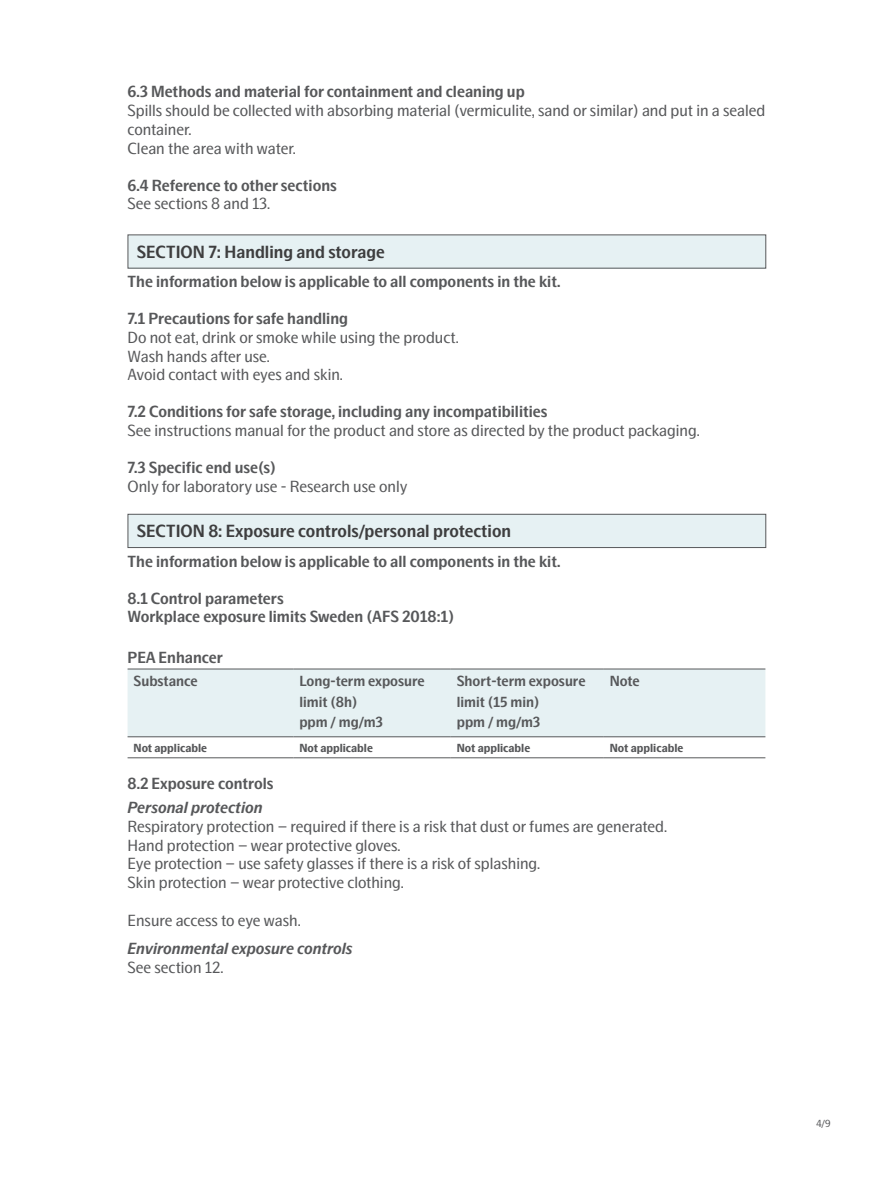
<style>
.page{position:relative;width:893px;height:1191px;background:#fff}
.page>*{position:absolute;margin:0;border:0;box-sizing:border-box;transform-origin:0 0}
.t1{font:600 18px "Swedish Gothic";color:#3e3e3f}
.Body{font:16.5px/18.8px "Swedish Gothic";color:#57585a}
.Body_bold{font:600 16.5px "Swedish Gothic";color:#57585a}
.subhead_2{font:italic 600 16.5px "Swedish Gothic";color:#57585a}
.Table_head{font:600 15px/20.2px "Swedish Gothic";color:#57585a}
.Table{font:700 12px "Swedish Gothic";color:#57585a}
.t2{font:10.5px "Swedish Gothic";color:#57585a}
</style>
<div class="page">
<div style="left:128px;top:235px;width:638px;height:33px;background:#e6f1f3"></div>
<div style="left:128px;top:514px;width:638px;height:33px;background:#e6f1f3"></div>
<div style="left:128px;top:514px;width:638px;height:34px;border:1px solid #57585a"></div>
<div style="left:128px;top:669px;width:637px;height:67px;background:#e6f1f3"></div>
<hr style="left:128px;top:668px;width:165px;height:1px;background:#57585a">
<hr style="left:293px;top:668px;width:158px;height:1px;background:#57585a">
<hr style="left:451px;top:668px;width:153px;height:1px;background:#57585a">
<hr style="left:604px;top:668px;width:161px;height:1px;background:#57585a">
<hr style="left:128px;top:736px;width:165px;height:1px;background:#57585a">
<hr style="left:293px;top:736px;width:158px;height:1px;background:#57585a">
<hr style="left:451px;top:736px;width:153px;height:1px;background:#57585a">
<hr style="left:604px;top:736px;width:161px;height:1px;background:#57585a">
<hr style="left:128px;top:757px;width:165px;height:1px;background:#57585a">
<hr style="left:293px;top:757px;width:158px;height:1px;background:#57585a">
<hr style="left:451px;top:757px;width:153px;height:1px;background:#57585a">
<hr style="left:604px;top:757px;width:161px;height:1px;background:#57585a">
<p class="Body_bold" style="left:128px;top:82px;width:399px">6.3 Methods and material for containment and cleaning up</p>
<p class="Body" style="left:128px;top:101px;width:639px">Spills should be collected with absorbing material (vermiculite, sand or similar) and put in a sealed container.</p>
<p class="Body" style="left:128px;top:138px;width:170px">Clean the area with water.</p>
<p class="Body_bold" style="left:128px;top:175px;width:211px">6.4 Reference to other sections</p>
<p class="Body" style="left:128px;top:194px;width:144px">See sections 8 and 13.</p>
<p class="t1" style="left:137px;top:241px;width:249px">SECTION 7: Handling and storage</p>
<p class="Body_bold" style="left:128px;top:272px;width:434px">The information below is applicable to all components in the kit.</p>
<p class="Body_bold" style="left:128px;top:309px;width:222px">7.1 Precautions for safe handling</p>
<p class="Body" style="left:128px;top:327px;width:333px">Do not eat, drink or smoke while using the product.</p>
<p class="Body" style="left:128px;top:346px;width:144px">Wash hands after use.</p>
<p class="Body" style="left:128px;top:365px;width:217px">Avoid contact with eyes and skin.</p>
<p class="Body_bold" style="left:128px;top:402px;width:421px">7.2 Conditions for safe storage, including any incompatibilities</p>
<p class="Body" style="left:128px;top:421px;width:574px">See instructions manual for the product and store as directed by the product packaging.</p>
<p class="Body_bold" style="left:128px;top:457px;width:150px">7.3 Specific end use(s)</p>
<p class="Body" style="left:128px;top:476px;width:281px">Only for laboratory use - Research use only</p>
<p class="t1" style="left:137px;top:520px;width:376px">SECTION 8: Exposure controls/personal protection</p>
<p class="Body_bold" style="left:128px;top:551px;width:434px">The information below is applicable to all components in the kit.</p>
<p class="Body_bold" style="left:128px;top:588px;width:158px">8.1 Control parameters</p>
<p class="Body_bold" style="left:128px;top:607px;width:328px">Workplace exposure limits Sweden (AFS 2018:1)</p>
<p class="Body_bold" style="left:128px;top:647px;width:97px">PEA Enhancer</p>
<p class="Table_head" style="left:134px;top:670px;width:66px">Substance</p>
<p class="Table_head" style="left:299px;top:670px;width:127px">Long-term exposure limit (8h)</p>
<p class="Table_head" style="left:299px;top:711px;width:85px">ppm / mg/m3</p>
<p class="Table_head" style="left:457px;top:670px;width:130px">Short-term exposure limit (15 min)</p>
<p class="Table_head" style="left:457px;top:711px;width:85px">ppm / mg/m3</p>
<p class="Table_head" style="left:610px;top:670px;width:31px">Note</p>
<p class="Table" style="left:134px;top:740px;width:75px">Not applicable</p>
<p class="Table" style="left:299px;top:740px;width:75px">Not applicable</p>
<p class="Table" style="left:457px;top:740px;width:75px">Not applicable</p>
<p class="Table" style="left:610px;top:740px;width:75px">Not applicable</p>
<p class="Body_bold" style="left:128px;top:773px;width:147px">8.2 Exposure controls</p>
<p class="subhead_2" style="left:128px;top:797px;width:137px">Personal protection</p>
<p class="Body" style="left:128px;top:816px;width:541px">Respiratory protection – required if there is a risk that dust or fumes are generated.</p>
<p class="Body" style="left:128px;top:835px;width:274px">Hand protection – wear protective gloves.</p>
<p class="Body" style="left:128px;top:854px;width:414px">Eye protection – use safety glasses if there is a risk of splashing.</p>
<p class="Body" style="left:128px;top:872px;width:278px">Skin protection – wear protective clothing.</p>
<p class="Body" style="left:128px;top:910px;width:175px">Ensure access to eye wash.</p>
<p class="subhead_2" style="left:128px;top:938px;width:227px">Environmental exposure controls</p>
<p class="Body" style="left:128px;top:957px;width:97px">See section 12.</p>
<p class="t2" style="left:816px;top:1117px;width:16px">4/9</p>
</div>
